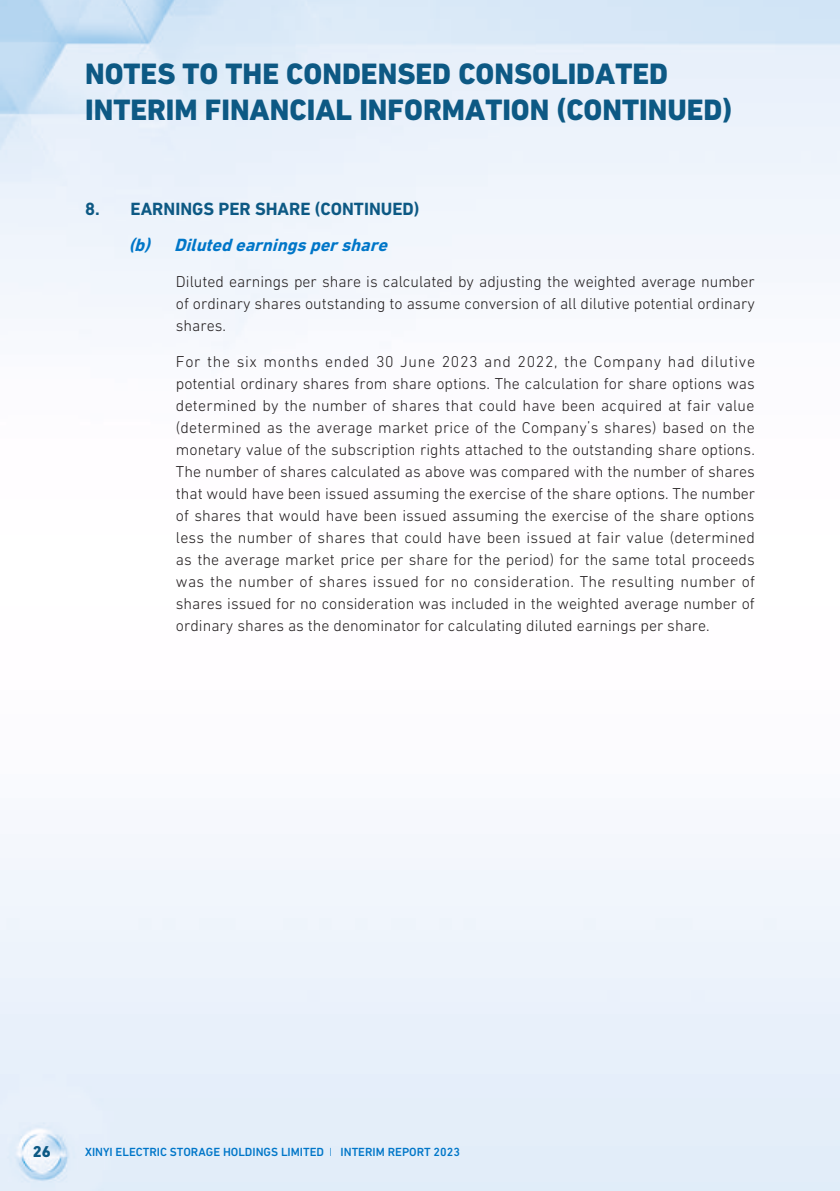
<style>
.page{position:relative;width:840px;height:1191px;background:#fff}
.page>*{position:absolute;margin:0;border:0;box-sizing:border-box;transform-origin:0 0}
.t1{font:800 30px/36px "DIN Next LT Pro";color:#0d5984}
._3__標題{font:700 18px "DIN Next LT Pro";color:#0d5984}
._4__副標題{font:italic 700 18px "DIN Next LT Pro";color:#0076c8}
._1__內文{font:300 16px/22px "DIN Next LT Pro";color:#231f20;text-align:justify}
.t2{font:800 16px "DIN Next LT Pro";color:#0d5984}
.t3{font:500 12px "DIN Next LT Pro";color:#0076c8}
.s1{font-family:"M Hei HK";font-size:8px}
</style>
<div class="page">
<img style="left:0;top:0;width:838px;height:1191px">
<h1 class="t1" style="left:85px;top:55px;width:648px">NOTES TO THE CONDENSED CONSOLIDATED<br>INTERIM FINANCIAL INFORMATION (CONTINUED)</h1>
<p class="_3__標題" style="left:85px;top:198px;width:336px">8. EARNINGS PER SHARE (CONTINUED)</p>
<p class="_4__副標題" style="left:129px;top:234px;width:265px">(b) Dilutedearningspershare</p>
<p class="_1__內文" style="left:176px;top:270px;width:580px">Diluted earnings per share is calculated by adjusting the weighted average number of ordinary shares outstanding to assume conversion of all dilutive potential ordinary shares.</p>
<p class="_1__內文" style="left:176px;top:350px;width:580px">For the six months ended 30 June 2023 and 2022, the Company had dilutive potential ordinary shares from share options. The calculation for share options was determined by the number of shares that could have been acquired at fair value (determined as the average market price of the Company’s shares) based on the monetary value of the subscription rights attached to the outstanding share options.<br>The number of shares calculated as above was compared with the number of shares that would have been issued assuming the exercise of the share options. The number of shares that would have been issued assuming the exercise of the share options less the number of shares that could have been issued at fair value (determined as the average market price per share for the period) for the same total proceeds was the number of shares issued for no consideration. The resulting number of shares issued for no consideration was included in the weighted average number of ordinary shares as the denominator for calculating diluted earnings per share.</p>
<p class="t2" style="left:33px;top:1142px;width:19px">26</p>
<p class="t3" style="left:85px;top:1145px;width:376px">XINYI ELECTRIC STORAGE HOLDINGS LIMITED <span class="s1">｜</span> INTERIM REPORT 2023</p>
</div>
